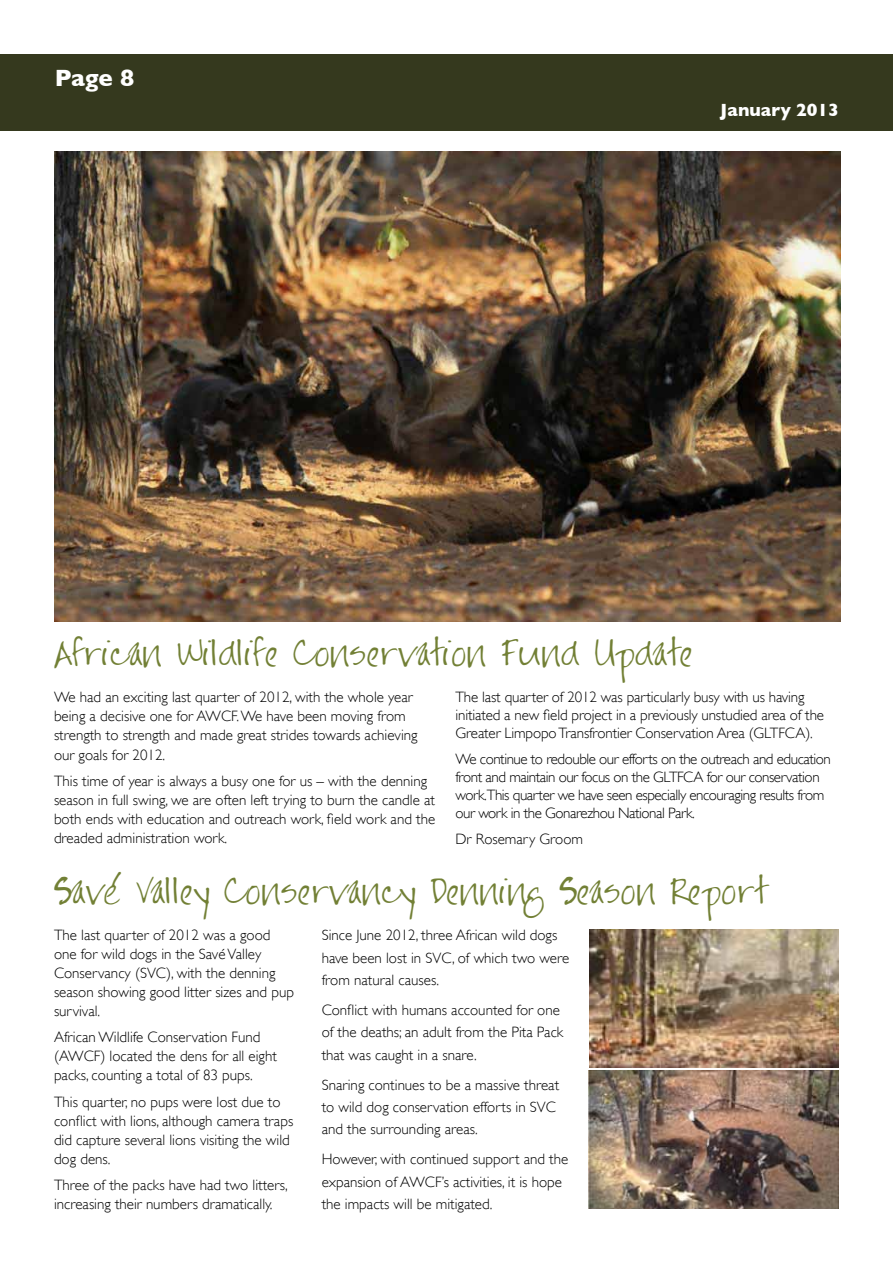
<style>
.page{position:relative;width:893px;height:1263px;background:#fff}
.page>*{position:absolute;margin:0;border:0;box-sizing:border-box;transform-origin:0 0}
.t1{font:30px "FG Jayne Print";color:#728035}
.t2{font:700 24px "Gill Sans";color:#fff}
.t3{font:700 18px "Gill Sans";color:#fff}
.t4{font:300 15px/18.9px "Gill Sans";color:#000}
.t5{font:300 15px/18px "Gill Sans";letter-spacing:-.03em;color:#000}
</style>
<div class="page">
<div style="left:0;top:54px;width:893px;height:77px;background:#35391e"></div>
<img style="left:54px;top:152px;width:787px;height:469px">
<img style="left:589px;top:1071px;width:250px;height:138px">
<img style="left:589px;top:930px;width:250px;height:138px">
<h2 class="t2" style="left:55px;top:64px;width:81px">Page 8</h2>
<p class="t3" style="left:720px;top:100px;width:120px">January 2013</p>
<h1 class="t1" style="left:54px;top:637px;width:641px">African Wildlife Conservation Fund Update</h1>
<p class="t4" style="left:54px;top:687px;width:365px">We had an exciting last quarter of 2012, with the whole year being a decisive one for AWCF. We have been moving from strength to strength and made great strides towards achieving our goals for 2012.</p>
<p class="t4" style="left:54px;top:771px;width:383px">This time of year is always a busy one for us – with the denning season in full swing, we are often left trying to burn the candle at both ends with education and outreach work, field work and the dreaded administration work.</p>
<p class="t4" style="left:455px;top:687px;width:370px;line-height:18px">The last quarter of 2012 was particularly busy with us having initiated a new field project in a previously unstudied area of the<br>Greater Limpopo Transfrontier Conservation Area (GLTFCA).</p>
<p class="t5" style="left:455px;top:749px;width:377px">We continue to redouble our efforts on the outreach and education front and maintain our focus on the GLTFCA for our conservation work.This quarter we have seen especially encouraging results from our work in the Gonarezhou National Park.</p>
<p class="t4" style="left:455px;top:828px;width:129px">Dr Rosemary Groom</p>
<h1 class="t1" style="left:54px;top:875px;width:715px">Savé Valley Conservancy Denning Season Report</h1>
<p class="t4" style="left:54px;top:925px;width:242px">The last quarter of 2012 was a good one for wild dogs in the Savé Valley<br>Conservancy (SVC), with the denning season showing good litter sizes and pup survival.</p>
<p class="t4" style="left:54px;top:1027px;width:224px">African Wildlife Conservation Fund (AWCF) located the dens for all eight packs, counting a total of 83 pups.</p>
<p class="t4" style="left:54px;top:1092px;width:241px">This quarter, no pups were lost due to conflict with lions, although camera traps did capture several lions visiting the wild dog dens.</p>
<p class="t4" style="left:54px;top:1175px;width:235px">Three of the packs have had two litters, increasing their numbers dramatically.</p>
<p class="t4" style="left:322px;top:923px;width:249px;line-height:22.4px">Since June 2012, three African wild dogs have been lost in SVC, of which two were from natural causes.</p>
<p class="t4" style="left:322px;top:998px;width:243px;line-height:22.4px">Conflict with humans accounted for one of the deaths; an adult from the Pita Pack that was caught in a snare.</p>
<p class="t4" style="left:322px;top:1073px;width:239px;line-height:22.4px">Snaring continues to be a massive threat to wild dog conservation efforts in SVC and the surrounding areas.</p>
<p class="t4" style="left:322px;top:1147px;width:248px;line-height:22.4px">However, with continued support and the expansion of AWCF’s activities, it is hope the impacts will be mitigated.</p>
</div>
